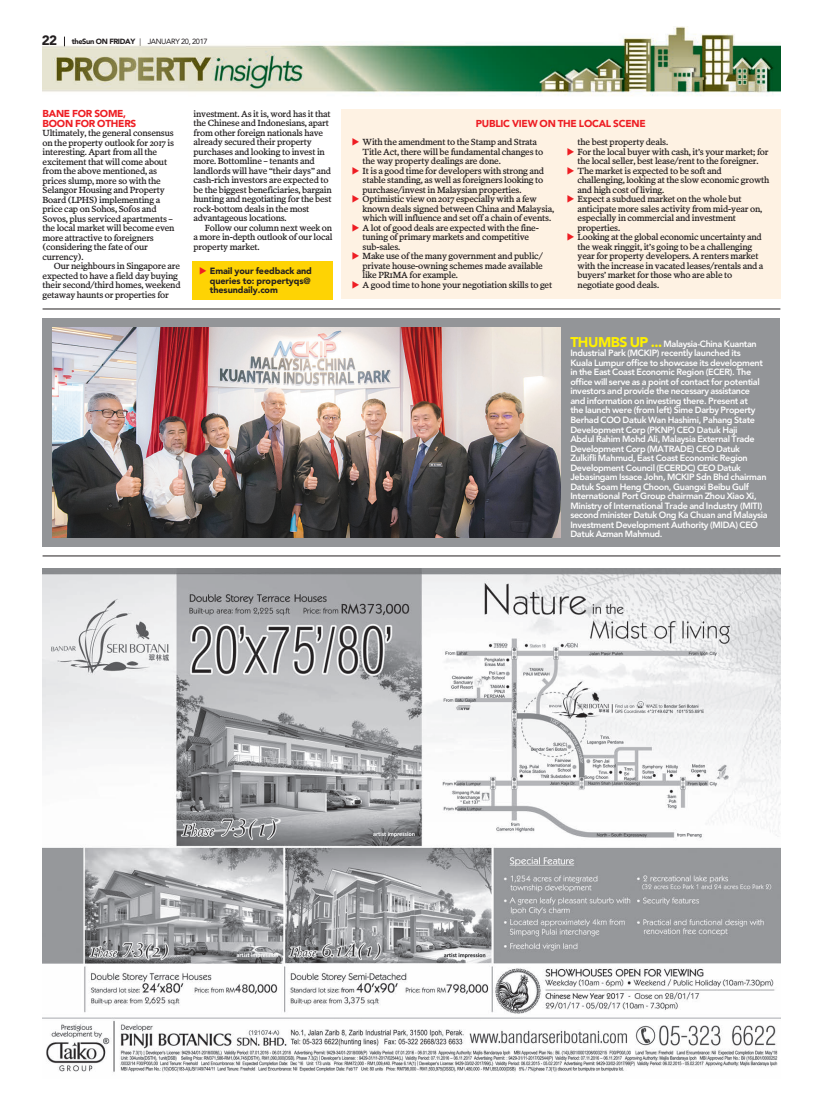
<style>
.page{position:relative;width:823px;height:1106px;background:#fff}
.page>*{position:absolute;margin:0;border:0;box-sizing:border-box;transform-origin:0 0}
.t1{font:900 10px/9.5px "Avenir";letter-spacing:-.025em;color:#ee1d23}
.t2{font:9px/9.5px "Poynter Text Roman Four";letter-spacing:-.02em;color:#231f20}
.t3{font:800 9px/9.5px "Avenir";letter-spacing:-.035em;color:#fff}
.t4{font:900 9px/9.5px "Avenir";letter-spacing:-.01em;color:#231f20}
.t5{font:900 7.5px "Avenir";letter-spacing:-.05em;color:#231f20}
.s1{font-size:13.5px}
.s2{font-weight:400}
.s3{font-weight:900;font-size:14px;color:#fff101}
</style>
<div class="page">
<div style="left:341px;top:109px;width:439px;height:190px;background:#fef2e3"></div>
<div style="left:192px;top:261px;width:140px;height:38px;background:#fed304"></div>
<div style="left:43px;top:318px;width:736px;height:228px;background:#939598"></div>
<img style="left:52px;top:328px;width:508px;height:209px">
<hr style="left:43px;top:556px;width:737px;height:1px;background:#231f20">
<hr style="left:43px;top:309px;width:737px;height:1px;background:#231f20">
<img style="left:43px;top:568px;width:737px;height:504px">
<img style="left:42px;top:27px;width:738px;height:69px">
<p class="t5" style="left:42px;top:39px;width:167px"><span class="s1">22</span> theSun ON FRIDAY <span class="s2">|</span> <span class="s2">JANUARY 20, 2017</span></p>
<p class="t1" style="left:43px;top:110px;width:95px">BANE FOR SOME,<br>BOON FOR OTHERS</p>
<p class="t2" style="left:43px;top:129px;width:133px">Ultimately, the general consensus on the property outlook for 2017 is interesting. Apart from all the excitement that will come about from the above mentioned, as prices slump, more so with the<br>Selangor Housing and Property<br>Board (LPHS) implementing a price cap on Sohos, Sofos and<br>Sovos, plus serviced apartments – the local market will become even more attractive to foreigners (considering the fate of our currency).</p>
<p class="t2" style="left:43px;top:262px;width:139px;text-indent:11px">Our neighbours in Singapore are expected to have a field day buying their second/third homes, weekend getaway haunts or properties for</p>
<p class="t2" style="left:193px;top:110px;width:140px">investment. As it is, word has it that the Chinese and Indonesians, apart from other foreign nationals have already secured their property purchases and looking to invest in more. Bottomline – tenants and landlords will have “their days” and cash-rich investors are expected to be the biggest beneficiaries, bargain hunting and negotiating for the best rock-bottom deals in the most advantageous locations.</p>
<p class="t2" style="left:193px;top:224px;width:140px;text-align:justify;text-indent:11px">Follow our column next week on a more in-depth outlook of our local property market.</p>
<p class="t4" style="left:210px;top:267px;width:103px">Email your feedback and queries to: propertyqs@ thesundaily.com</p>
<p class="t1" style="left:475px;top:120px;width:171px">PUBLIC VIEW ON THE LOCAL SCENE</p>
<p class="t2" style="left:362px;top:138px;width:193px">With the amendment to the Stamp and Strata Title Act, there will be fundamental changes to the way property dealings are done.<br>It is a good time for developers with strong and stable standing, as well as foreigners looking to purchase/invest in Malaysian properties.<br>Optimistic view on 2017 especially with a few known deals signed between China and Malaysia, which will influence and set off a chain of events.<br>A lot of good deals are expected with the fine&shy;tuning of primary markets and competitive sub-sales.<br>Make use of the many government and public/ private house-owning schemes made available like PR1MA for example.<br>A good time to hone your negotiation skills to get</p>
<p class="t2" style="left:577px;top:138px;width:193px">the best property deals.<br>For the local buyer with cash, it’s your market; for the local seller, best lease/rent to the foreigner.<br>The market is expected to be soft and challenging, looking at the slow economic growth and high cost of living.<br>Expect a subdued market on the whole but anticipate more sales activity from mid-year on, especially in commercial and investment properties.<br>Looking at the global economic uncertainty and the weak ringgit, it’s going to be a challenging year for property developers. A renters market with the increase in vacated leases/rentals and a buyers’ market for those who are able to negotiate good deals.</p>
<p class="t3" style="left:570px;top:340px;width:199px"><span class="s3">THUMBS UP ...</span> Malaysia-China Kuantan Industrial Park (MCKIP) recently launched its<br>Kuala Lumpur office to showcase its development in the East Coast Economic Region (ECER). The office will serve as a point of contact for potential investors and provide the necessary assistance<br>and information on investing there. Present at<br>the launch were (from left) Sime Darby Property Berhad COO Datuk Wan Hashimi, Pahang State Development Corp (PKNP) CEO Datuk Haji<br>Abdul Rahim Mohd Ali, Malaysia External Trade Development Corp (MATRADE) CEO Datuk Zulkifli Mahmud, East Coast Economic Region Development Council (ECERDC) CEO Datuk Jebasingam Issace John, MCKIP Sdn Bhd chairman Datuk Soam Heng Choon, Guangxi Beibu Gulf International Port Group chairman Zhou Xiao Xi, Ministry of International Trade and Industry (MITI) second minister Datuk Ong Ka Chuan and Malaysia Investment Development Authority (MIDA) CEO Datuk Azman Mahmud.</p>
</div>
